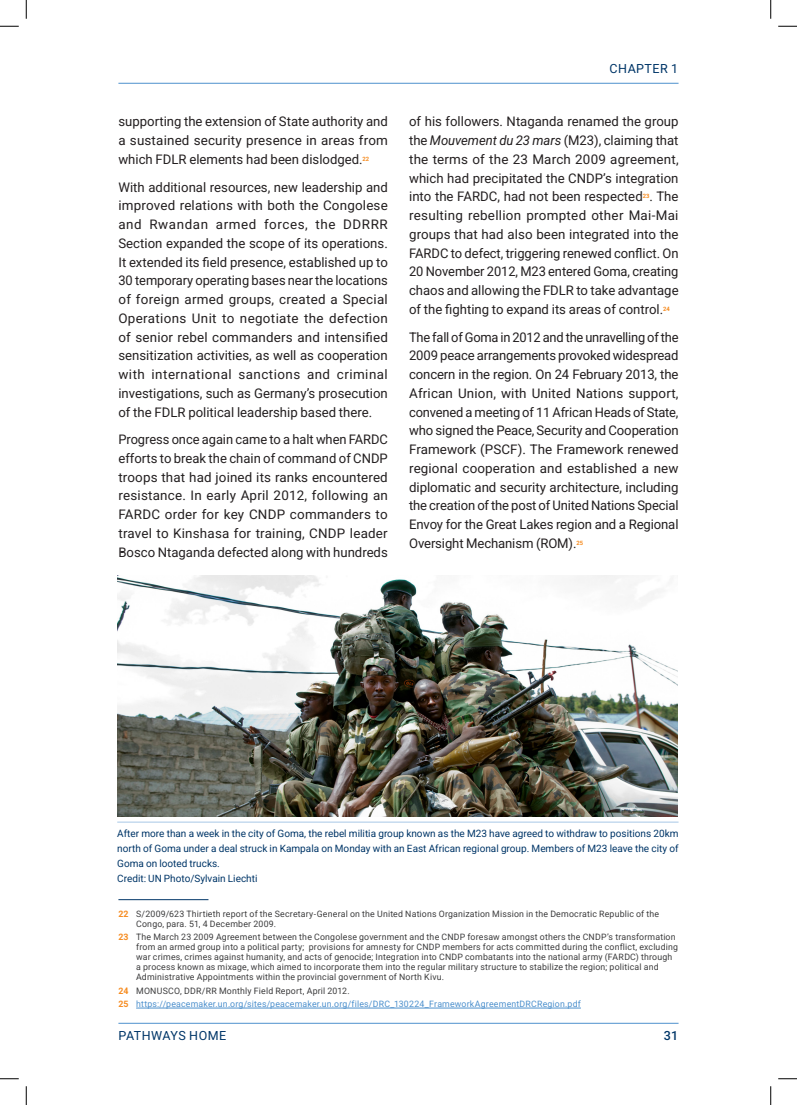
<style>
.page{position:relative;width:797px;height:1105px;background:#fff}
.page>*{position:absolute;margin:0;border:0;box-sizing:border-box;transform-origin:0 0}
.main_text{font:13.12px/18.8px "Roboto";color:#231f20;text-align:justify}
.t1{font:12.5px "Roboto";letter-spacing:.035em;color:#013668}
.t2{font:500 12.5px "Roboto";color:#013668}
.main_caption{font:10px/15px "Roboto";color:#013668;text-align:justify}
.Footnote{font:8.75px/10px "Roboto";letter-spacing:.02em;color:#3e3e3f}
.Footnote-2{font:8.75px "Roboto";letter-spacing:.02em;color:#4e91cd}
.main_text-2{font:700 5.88px "Roboto";color:#f68b1f}
.s1{font-style:italic}
.s2{font-weight:700;color:#f68b1f}
</style>
<div class="page">
<hr style="left:118px;top:899px;width:90px;height:1px;background:#013668">
<hr style="left:136px;top:1008px;width:445px;height:1px;background:#4e91cd">
<img style="left:117px;top:575px;width:560px;height:241px">
<hr style="left:117px;top:822px;width:561px;height:1px;background:#a7c8e6">
<hr style="left:118px;top:1023px;width:560px;height:1px;background:#4e91cd">
<hr style="left:118px;top:83px;width:560px;height:1px;background:#4e91cd">
<svg style="left:0;top:25px;width:19px;height:2px"></svg>
<svg style="left:778px;top:25px;width:19px;height:2px"></svg>
<svg style="left:0;top:1078px;width:19px;height:1px"></svg>
<svg style="left:778px;top:1078px;width:19px;height:1px"></svg>
<svg style="left:25px;top:0;width:2px;height:19px"></svg>
<svg style="left:25px;top:1086px;width:2px;height:19px"></svg>
<svg style="left:770px;top:0;width:1px;height:19px"></svg>
<svg style="left:770px;top:1086px;width:1px;height:19px"></svg>
<p class="main_text" style="left:118px;top:112px;width:271px">supporting the extension of State authority and a sustained security presence in areas from which FDLR elements had been dislodged.</p>
<p class="main_text-2" style="left:362px;top:154px;width:8px">22</p>
<p class="main_text" style="left:118px;top:177px;width:271px">With additional resources, new leadership and improved relations with both the Congolese and Rwandan armed forces, the DDRRR Section expanded the scope of its operations.<br>It extended its field presence, established up to 30 temporary operating bases near the locations of foreign armed groups, created a Special Operations Unit to negotiate the defection of senior rebel commanders and intensified sensitization activities, as well as cooperation with international sanctions and criminal investigations, such as Germany’s prosecution of the FDLR political leadership based there.</p>
<p class="main_text" style="left:118px;top:430px;width:271px">Progress once again came to a halt when FARDC efforts to break the chain of command of CNDP troops that had joined its ranks encountered resistance. In early April 2012, following an FARDC order for key CNDP commanders to travel to Kinshasa for training, CNDP leader Bosco Ntaganda defected along with hundreds</p>
<p class="t1" style="left:609px;top:60px;width:70px">CHAPTER 1</p>
<p class="main_text" style="left:409px;top:112px;width:271px">of his followers. Ntaganda renamed the group the <span class="s1">Mouvement du 23 mars</span> (M23), claiming that the terms of the 23 March 2009 agreement, which had precipitated the CNDP’s integration into the FARDC, had not been respected</p>
<p class="main_text" style="left:409px;top:187px;width:271px;text-indent:240px">. The resulting rebellion prompted other Mai-Mai groups that had also been integrated into the FARDC to defect, triggering renewed conflict. On 20 November 2012, M23 entered Goma, creating chaos and allowing the FDLR to take advantage of the fighting to expand its areas of control.</p>
<p class="main_text-2" style="left:642px;top:192px;width:8px">23</p>
<p class="main_text-2" style="left:663px;top:304px;width:8px">24</p>
<p class="main_text" style="left:409px;top:327px;width:271px">The fall of Goma in 2012 and the unravelling of the 2009 peace arrangements provoked widespread concern in the region. On 24 February 2013, the African Union, with United Nations support, convened a meeting of 11 African Heads of State, who signed the Peace, Security and Cooperation Framework (PSCF). The Framework renewed regional cooperation and established a new diplomatic and security architecture, including the creation of the post of United Nations Special Envoy for the Great Lakes region and a Regional Oversight Mechanism (ROM).</p>
<p class="main_text-2" style="left:576px;top:538px;width:8px">25</p>
<p class="main_caption" style="left:117px;top:825px;width:563px">After more than a week in the city of Goma, the rebel militia group known as the M23 have agreed to withdraw to positions 20km north of Goma under a deal struck in Kampala on Monday with an East African regional group. Members of M23 leave the city of Goma on looted trucks.</p>
<p class="main_caption" style="left:117px;top:870px;width:142px">Credit: UN Photo/Sylvain Liechti</p>
<p class="Footnote" style="left:136px;top:908px;width:524px;text-indent:-18px"><span class="s2">22</span> S/2009/623 Thirtieth report of the Secretary-General on the United Nations Organization Mission in the Democratic Republic of the<br>Congo, para. 51, 4 December 2009.</p>
<p class="Footnote" style="left:136px;top:932px;width:543px;text-indent:-18px"><span class="s2">23</span> The March 23 2009 Agreement between the Congolese government and the CNDP foresaw amongst others the CNDP’s transformation from an armed group into a political party; provisions for amnesty for CNDP members for acts committed during the conflict, excluding war crimes, crimes against humanity, and acts of genocide; Integration into CNDP combatants into the national army (FARDC) through a process known as mixage, which aimed to incorporate them into the regular military structure to stabilize the region; political and Administrative Appointments within the provincial government of North Kivu.</p>
<p class="Footnote" style="left:118px;top:985px;width:233px"><span class="s2">24</span> MONUSCO, DDR/RR Monthly Field Report, April 2012.</p>
<p class="Footnote-2" style="left:118px;top:998px;width:464px"><span class="s2">25</span> https://peacemaker.un.org/sites/peacemaker.un.org/files/DRC_130224_FrameworkAgreementDRCRegion.pdf</p>
<p class="t1" style="left:119px;top:1027px;width:109px">PATHWAYS HOME</p>
<p class="t2" style="left:663px;top:1027px;width:16px">31</p>
</div>
